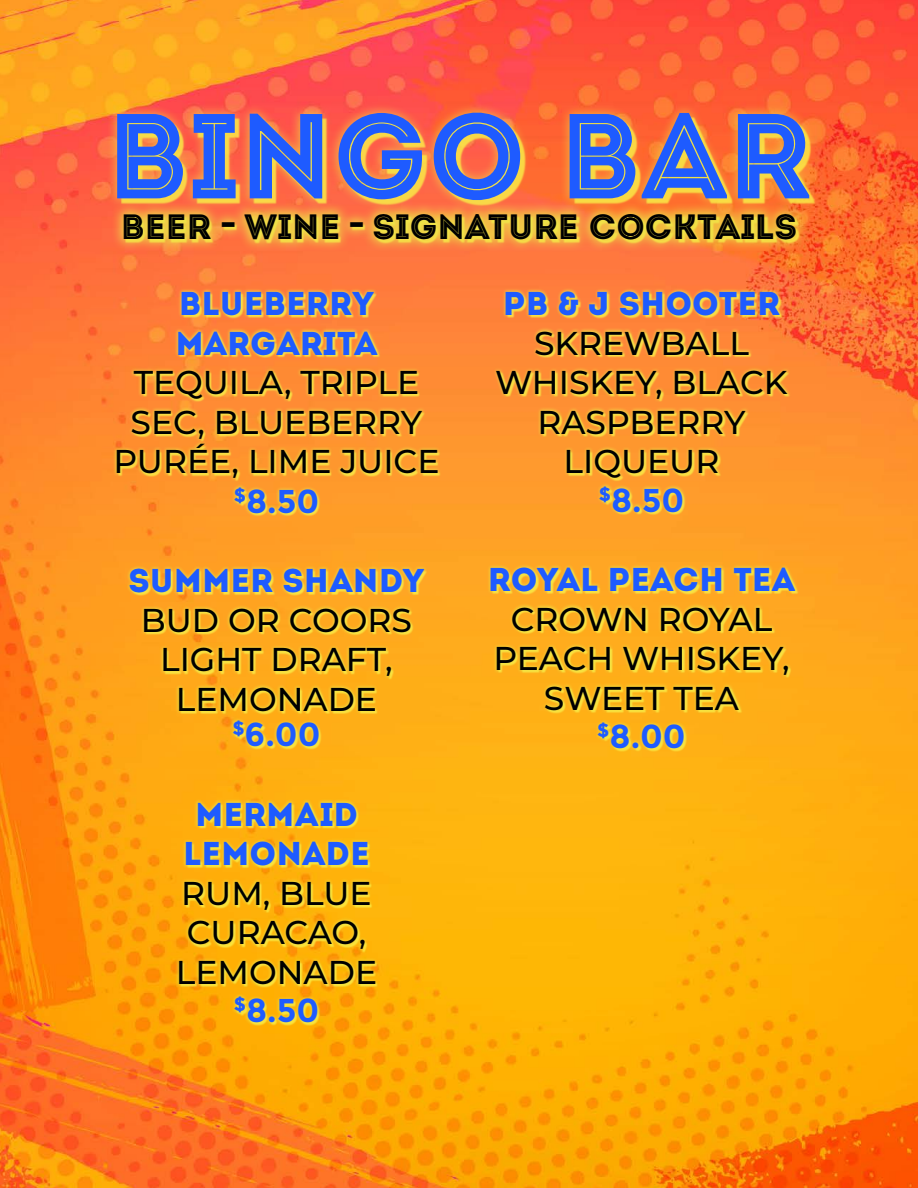
<style>
.page{position:relative;width:918px;height:1188px;background:#fff}
.page>*{position:absolute;margin:0;border:0;box-sizing:border-box;transform-origin:0 0}
.t1{font:120.45px "Intro Inline";color:#1e5bff}
.t2{font:35.1px "Intro Inline";color:#000}
.t3{font:500 33px/39.2px "Montserrat";color:#000;text-align:center}
.t4{font:33px/39.6px "Intro";color:#1e5bff}
.t5{font:700 33px "Montserrat";color:#1e5bff}
.s1{font-family:"Gobold";font-weight:700}
.s2{font-weight:700;color:#1e5bff}
</style>
<div class="page">
<img style="left:0;top:0;width:918px;height:1188px">
<div style="left:106px;top:102px;width:713px;height:109px;background:#ece648;opacity:.75"></div>
<div style="left:111px;top:201px;width:697px;height:51px;background:#ece648;opacity:.86"></div>
<div style="left:113px;top:288px;width:686px;height:739px;background:#ece648;opacity:.86"></div>
<h1 class="t1" style="left:106px;top:84px;width:707px">BINGO BAR</h1>
<p class="t2" style="left:121px;top:206px;width:678px">BEER <span class="s1">-</span> WINE <span class="s1">-</span> SIGNATURE COCKTAILS</p>
<p class="t4" style="left:175px;top:284px;width:204px">BLUEBERRY<br>MARGARITA</p>
<p class="t3" style="left:113px;top:361px;width:328px;line-height:39.6px">TEQUILA, TRIPLE<br>SEC, BLUEBERRY<br>PURÉE, LIME JUICE <sup>$</sup><span class="s2">8.50</span></p>
<p class="t4" style="left:129px;top:561px;width:297px">SUMMER SHANDY</p>
<p class="t3" style="left:141px;top:599px;width:273px;line-height:39.6px">BUD OR COORS<br>LIGHT DRAFT,<br>LEMONADE</p>
<p class="t5" style="left:232px;top:715px;width:90px"><sup>$</sup>6.00</p>
<p class="t4" style="left:183px;top:794px;width:188px;text-align:center">MERMAID<br>LEMONADE</p>
<p class="t3" style="left:176px;top:872px;width:203px">RUM, BLUE<br>CURACAO,<br>LEMONADE <sup>$</sup><span class="s2">8.50</span></p>
<p class="t4" style="left:503px;top:284px;width:279px">PB &amp; J SHOOTER</p>
<p class="t3" style="left:495px;top:322px;width:294px">SKREWBALL<br>WHISKEY, BLACK<br>RASPBERRY<br>LIQUEUR<br><sup>$</sup><span class="s2">8.50</span></p>
<p class="t4" style="left:488px;top:560px;width:309px">ROYAL PEACH TEA</p>
<p class="t3" style="left:493px;top:598px;width:298px">CROWN ROYAL<br>PEACH WHISKEY,<br>SWEET TEA<br><sup>$</sup><span class="s2">8.00</span></p>
</div>
